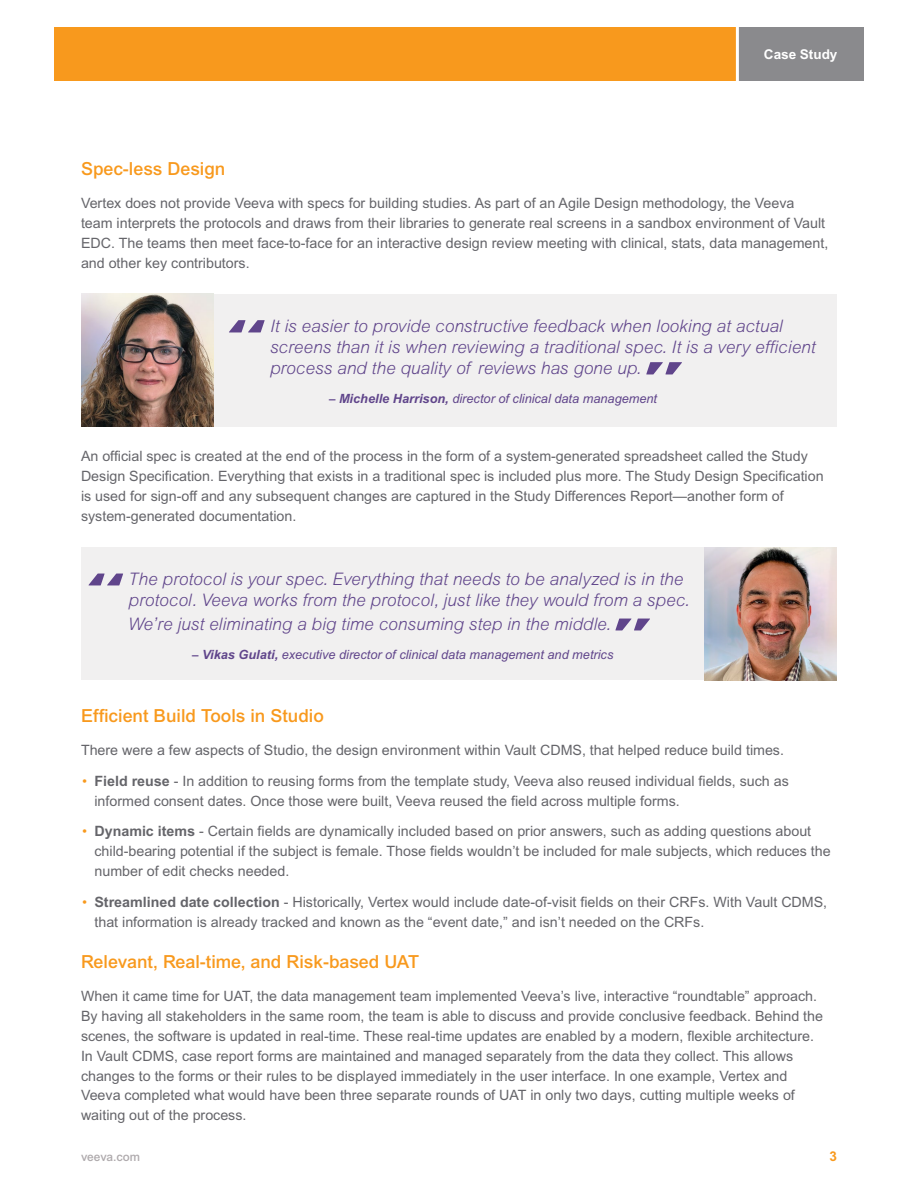
<style>
.page{position:relative;width:918px;height:1188px;background:#fff}
.page>*{position:absolute;margin:0;border:0;box-sizing:border-box;transform-origin:0 0}
.t1{font:500 18px "Arial MT Std";color:#f8991d}
.t2{font:italic 300 17.25px/21px "Arial MT Std";color:#60458b}
.t3{font:14.25px/20px "Arial MT Std";color:#65656a}
.t4{font:700 13.5px "Arial MT Std";color:#fff}
.t5{font:700 13.5px "Arial MT Std";color:#f8991d}
.t6{font:italic 12.75px "Arial MT Std";color:#60458b}
.t7{font:500 12px "Arial MT Std";color:#afaaad}
.s1{font-weight:500;font-style:normal}
.s2{font-weight:700}
.s3{font-weight:300;color:#f8991d}
</style>
<div class="page">
<div style="left:81px;top:548px;width:756px;height:132px;background:#f1f0f0"></div>
<img style="left:704px;top:548px;width:133px;height:132px">
<div style="left:81px;top:294px;width:756px;height:132px;background:#f1f0f0"></div>
<div style="left:54px;top:27px;width:683px;height:54px;background:#f8991d"></div>
<div style="left:737px;top:27px;width:127px;height:54px;background:#8a8a8d"></div>
<hr style="left:736px;top:22px;width:3px;height:73px;background:#fff">
<svg style="left:229px;top:320px;width:36px;height:12px"></svg>
<svg style="left:646px;top:362px;width:36px;height:12px"></svg>
<svg style="left:89px;top:574px;width:34px;height:11px"></svg>
<svg style="left:615px;top:619px;width:35px;height:11px"></svg>
<img style="left:81px;top:294px;width:133px;height:132px">
<p class="t4" style="left:764px;top:46px;width:75px">Case Study</p>
<p class="t1" style="left:81px;top:158px;width:146px">Spec-less Design</p>
<p class="t3" style="left:81px;top:193px;width:749px">Vertex does not provide Veeva with specs for building studies. As part of an Agile Design methodology, the Veeva team interprets the protocols and draws from their libraries to generate real screens in a sandbox environment of Vault EDC. The teams then meet face-to-face for an interactive design review meeting with clinical, stats, data management, and other key contributors.</p>
<p class="t2" style="left:270px;top:316px;width:547px">It is easier to provide constructive feedback when looking at actual screens than it is when reviewing a traditional spec. It is a very efficient process and the quality of reviews has gone up.</p>
<p class="t6" style="left:329px;top:391px;width:330px"><span class="s1">–</span> <span class="s2">Michelle Harrison,</span> director of clinical data management</p>
<p class="t3" style="left:81px;top:446px;width:744px">An official spec is created at the end of the process in the form of a system-generated spreadsheet called the Study Design Specification. Everything that exists in a traditional spec is included plus more. The Study Design Specification is used for sign-off and any subsequent changes are captured in the Study Differences Report—another form of system-generated documentation.</p>
<p class="t2" style="left:129px;top:569px;width:562px">The protocol is your spec. Everything that needs to be analyzed is in the protocol. Veeva works from the protocol, just like they would from a spec.</p>
<p class="t2" style="left:129px;top:614px;width:484px">We’re just eliminating a big time consuming step in the middle.</p>
<p class="t6" style="left:192px;top:647px;width:423px"><span class="s1">–</span> <span class="s2">Vikas Gulati,</span> executive director of clinical data management and metrics</p>
<p class="t1" style="left:81px;top:705px;width:244px">Efficient Build Tools in Studio</p>
<p class="t3" style="left:81px;top:740px;width:705px">There were a few aspects of Studio, the design environment within Vault CDMS, that helped reduce build times.</p>
<p class="t3" style="left:94px;top:771px;width:696px;text-indent:-13px"><span class="s3">•</span> <span class="s2">Field reuse</span> - In addition to reusing forms from the template study, Veeva also reused individual fields, such as informed consent dates. Once those were built, Veeva reused the field across multiple forms.</p>
<p class="t3" style="left:94px;top:821px;width:738px;text-indent:-13px"><span class="s3">•</span> <span class="s2">Dynamic items</span> - Certain fields are dynamically included based on prior answers, such as adding questions about child-bearing potential if the subject is female. Those fields wouldn’t be included for male subjects, which reduces the number of edit checks needed.</p>
<p class="t3" style="left:94px;top:892px;width:734px;text-indent:-13px"><span class="s3">•</span> <span class="s2">Streamlined date collection</span> - Historically, Vertex would include date-of-visit fields on their CRFs. With Vault CDMS, that information is already tracked and known as the “event date,” and isn’t needed on the CRFs.</p>
<p class="t1" style="left:81px;top:951px;width:340px">Relevant, Real-time, and Risk-based UAT</p>
<p class="t3" style="left:81px;top:986px;width:744px">When it came time for UAT, the data management team implemented Veeva’s live, interactive “roundtable” approach.<br>By having all stakeholders in the same room, the team is able to discuss and provide conclusive feedback. Behind the scenes, the software is updated in real-time. These real-time updates are enabled by a modern, flexible architecture.<br>In Vault CDMS, case report forms are maintained and managed separately from the data they collect. This allows changes to the forms or their rules to be displayed immediately in the user interface. In one example, Vertex and Veeva completed what would have been three separate rounds of UAT in only two days, cutting multiple weeks of waiting out of the process.</p>
<p class="t7" style="left:81px;top:1150px;width:61px">veeva.com</p>
<p class="t5" style="left:829px;top:1148px;width:9px">3</p>
</div>
